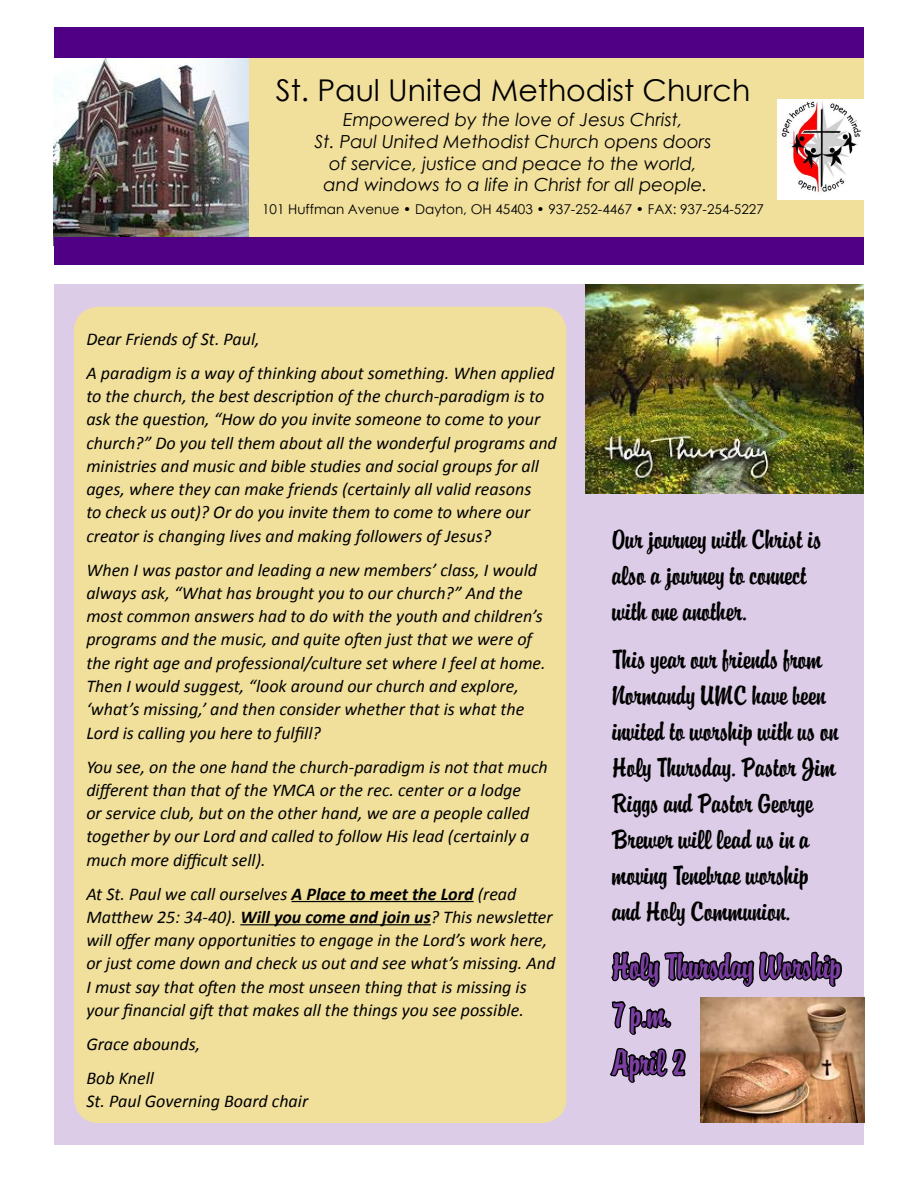
<style>
.page{position:relative;width:918px;height:1188px;background:#fff}
.page>*{position:absolute;margin:0;border:0;box-sizing:border-box;transform-origin:0 0}
.t1{font:36px/48px "Brophy Script";color:#7c40a3;scale:.89 1}
.t2{font:30px "Century Gothic";color:#000}
.t3{font:27px/36px "Brophy Script";color:#000}
.t4{font:italic 18px/23.2px "Calibri";color:#000}
.t5{font:italic 18px/21.6px "Century Gothic";color:#000;text-align:center}
.t6{font:13.5px "Century Gothic";color:#000}
.s1{font-weight:700}
</style>
<div class="page">
<img style="left:54px;top:58px;width:195px;height:179px">
<div style="left:249px;top:54px;width:615px;height:194px;background:#f1e09c"></div>
<div style="left:54px;top:237px;width:810px;height:27px;background:#500085"></div>
<div style="left:54px;top:27px;width:810px;height:31px;background:#500085"></div>
<img style="left:778px;top:99px;width:86px;height:100px">
<div style="left:54px;top:285px;width:810px;height:860px;background:#dccce7"></div>
<div style="left:74px;top:307px;width:492px;height:816px;background:#f1e09c;border-radius:25px"></div>
<hr style="left:291px;top:901px;width:183px;height:1px;background:#000">
<hr style="left:240px;top:924px;width:191px;height:1px;background:#000">
<img style="left:585px;top:285px;width:279px;height:208px">
<svg style="left:610px;top:951px;width:234px;height:172px"></svg>
<img style="left:700px;top:997px;width:164px;height:125px">
<h2 class="t2" style="left:276px;top:69px;width:476px">St. Paul United Methodist Church</h2>
<p class="t5" style="left:315px;top:109px;width:398px">Empowered by the love of Jesus Christ,<br>St. Paul United Methodist Church opens doors of service, justice and peace to the world, and windows to a life in Christ for all people.</p>
<p class="t6" style="left:262px;top:200px;width:503px">101 Huffman Avenue • Dayton, OH 45403 • 937-252-4467 • FAX: 937-254-5227</p>
<p class="t4" style="left:86px;top:321px;width:470px;line-height:34px">Dear Friends of St. Paul,<br>A paradigm is a way of thinking about something. When applied</p>
<p class="t4" style="left:86px;top:384px;width:472px">to the church, the best description of the church-paradigm is to ask the question, “How do you invite someone to come to your church?” Do you tell them about all the wonderful programs and ministries and music and bible studies and social groups for all ages, where they can make friends (certainly all valid reasons<br>to check us out)? Or do you invite them to come to where our creator is changing lives and making followers of Jesus?</p>
<p class="t4" style="left:86px;top:557px;width:461px">When I was pastor and leading a new members’ class, I would always ask, “What has brought you to our church?” And the most common answers had to do with the youth and children’s programs and the music, and quite often just that we were of the right age and professional/culture set where I feel at home.<br>Then I would suggest, “look around our church and explore, ‘what’s missing,’ and then consider whether that is what the Lord is calling you here to fulfill?</p>
<p class="t4" style="left:86px;top:754px;width:463px">You see, on the one hand the church-paradigm is not that much different than that of the YMCA or the rec. center or a lodge<br>or service club, but on the other hand, we are a people called together by our Lord and called to follow His lead (certainly a much more difficult sell).</p>
<p class="t4" style="left:86px;top:881px;width:471px">At St. Paul we call ourselves <span class="s1">A Place to meet the Lord</span> (read Matthew 25: 34-40). <span class="s1">Will you come and join us</span>? This newsletter will offer many opportunities to engage in the Lord’s work here, or just come down and check us out and see what’s missing. And I must say that often the most unseen thing that is missing is your financial gift that makes all the things you see possible.</p>
<p class="t4" style="left:86px;top:1026px;width:115px;line-height:34px">Grace abounds,<br>Bob Knell</p>
<p class="t4" style="left:86px;top:1089px;width:223px">St. Paul Governing Board chair</p>
<h3 class="t3" style="left:612px;top:521px;width:211px">Our journey with Christ is also a journey to connect with one another.</h3>
<h3 class="t3" style="left:612px;top:641px;width:228px">This year our friends from<br>Normandy UMC have been invited to worship with us on<br>Holy Thursday. Pastor Jim<br>Riggs and Pastor George<br>Brewer will lead us in a moving Tenebrae worship and Holy Communion.</h3>
<h1 class="t1" style="left:612px;top:941px;width:259px">Holy Thursday Worship<br>7 p.m.<br>April 2</h1>
</div>
